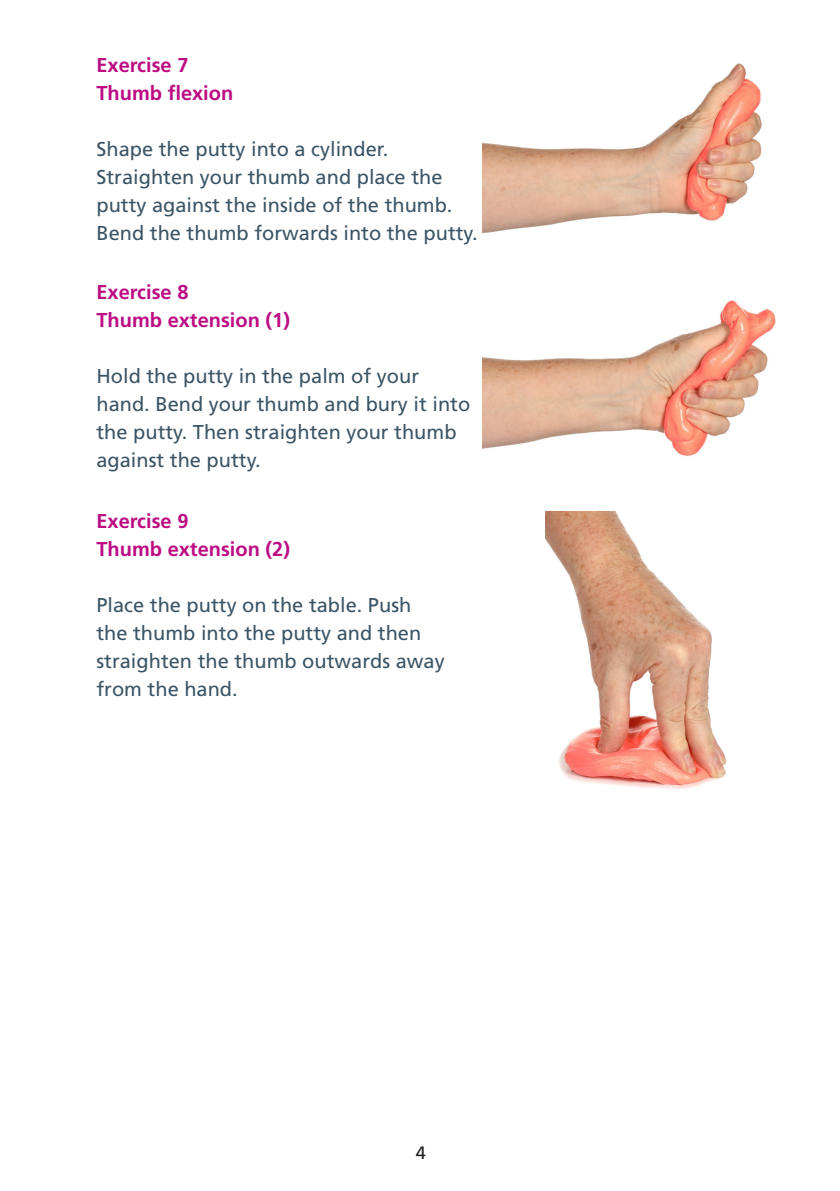
<style>
.page{position:relative;width:840px;height:1191px;background:#fff}
.page>*{position:absolute;margin:0;border:0;box-sizing:border-box;transform-origin:0 0}
.Body{font:20px/28px "Frutiger LT Std";color:#3b5566}
.Body-2{font:700 20px "Frutiger LT Std";color:#bc0d83}
.t1{font:18px "Frutiger LT Std";color:#231f20}
</style>
<div class="page">
<img style="left:482px;top:63px;width:280px;height:171px">
<img style="left:482px;top:300px;width:294px;height:156px">
<img style="left:545px;top:511px;width:182px;height:278px">
<p class="Body-2" style="left:96px;top:53px;width:93px">Exercise 7</p>
<p class="Body-2" style="left:96px;top:81px;width:138px">Thumb flexion</p>
<p class="Body" style="left:96px;top:135px;width:382px">Shape the putty into a cylinder.<br>Straighten your thumb and place the putty against the inside of the thumb.<br>Bend the thumb forwards into the putty.</p>
<p class="Body-2" style="left:96px;top:280px;width:93px">Exercise 8</p>
<p class="Body-2" style="left:96px;top:308px;width:195px">Thumb extension (1)</p>
<p class="Body" style="left:96px;top:362px;width:375px">Hold the putty in the palm of your hand. Bend your thumb and bury it into the putty. Then straighten your thumb against the putty.</p>
<p class="Body-2" style="left:96px;top:509px;width:93px">Exercise 9</p>
<p class="Body-2" style="left:96px;top:537px;width:195px">Thumb extension (2)</p>
<p class="Body" style="left:96px;top:591px;width:349px">Place the putty on the table. Push the thumb into the putty and then straighten the thumb outwards away from the hand.</p>
<p class="t1" style="left:415px;top:1142px;width:12px">4</p>
</div>
